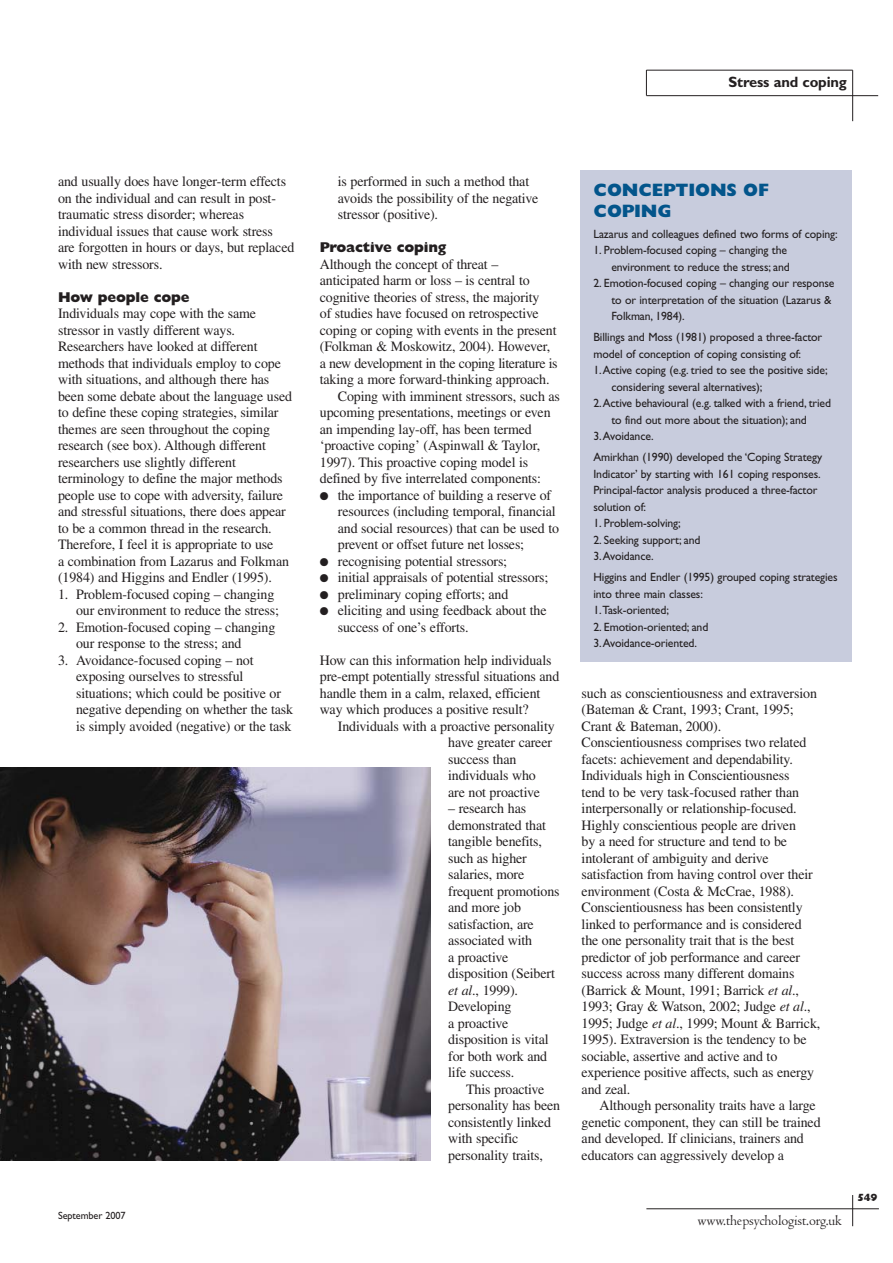
<style>
.page{position:relative;width:893px;height:1263px;background:#fff}
.page>*{position:absolute;margin:0;border:0;box-sizing:border-box;transform-origin:0 0}
.t1{font:800 18px/21px "Gill Sans Std";letter-spacing:-.005em;color:#03558b}
.t2{font:15px "Centaur MT Std";letter-spacing:-.01em;color:#231f20}
.t3{font:700 15px "Gill Sans Std";letter-spacing:-.01em;color:#231f20}
.t4{font:14.25px/16.5px "Times LT Std";letter-spacing:-.01em;color:#231f20}
.t5{font:800 14.25px "Gill Sans Std";letter-spacing:-.015em;color:#231f20}
.t6{font:12px/16.5px "Gill Sans Std";letter-spacing:-.01em;color:#231f20}
.t7{font:10.5px "Gill Sans Std";letter-spacing:-.01em;color:#231f20}
.t8{font:800 10.5px "Gill Sans Std";color:#231f20}
.s1{font-style:italic}
</style>
<div class="page">
<hr style="left:646px;top:1208px;width:233px;height:1px;background:#231f20">
<hr style="left:852px;top:1195px;width:1px;height:31px;background:#231f20">
<hr style="left:646px;top:95px;width:232px;height:1px;background:#231f20">
<hr style="left:646px;top:70px;width:207px;height:1px;background:#231f20">
<svg style="left:646px;top:70px;width:1px;height:26px"></svg>
<hr style="left:852px;top:70px;width:1px;height:51px;background:#231f20">
<div style="left:580px;top:170px;width:272px;height:492px;background:#c8ccdd"></div>
<img style="left:0;top:767px;width:430px;height:393px">
<p class="t3" style="left:728px;top:76px;width:120px">Stress and coping</p>
<p class="t4" style="left:58px;top:174px;width:238px">and usually does have longer-term effects on the individual and can result in post&shy;traumatic stress disorder; whereas individual issues that cause work stress<br>are forgotten in hours or days, but replaced with new stressors.</p>
<p class="t5" style="left:58px;top:291px;width:133px">How people cope</p>
<p class="t4" style="left:58px;top:306px;width:235px">Individuals may cope with the same stressor in vastly different ways.<br>Researchers have looked at different methods that individuals employ to cope with situations, and although there has been some debate about the language used to define these coping strategies, similar themes are seen throughout the coping research (see box). Although different researchers use slightly different terminology to define the major methods people use to cope with adversity, failure and stressful situations, there does appear to be a common thread in the research.<br>Therefore, I feel it is appropriate to use<br>a combination from Lazarus and Folkman (1984) and Higgins and Endler (1995).</p>
<p class="t4" style="left:76px;top:587px;width:204px;text-indent:-18px">1. Problem-focused coping – changing our environment to reduce the stress;</p>
<p class="t4" style="left:76px;top:620px;width:201px;text-indent:-18px">2. Emotion-focused coping – changing our response to the stress; and</p>
<p class="t4" style="left:76px;top:653px;width:219px;text-indent:-18px">3. Avoidance-focused coping – not exposing ourselves to stressful situations; which could be positive or negative depending on whether the task is simply avoided (negative) or the task</p>
<p class="t7" style="left:58px;top:1211px;width:69px">September 2007</p>
<p class="t4" style="left:338px;top:174px;width:202px">is performed in such a method that avoids the possibility of the negative stressor (positive).</p>
<p class="t5" style="left:320px;top:242px;width:128px">Proactive coping</p>
<p class="t4" style="left:320px;top:257px;width:180px">Although the concept of threat –</p>
<p class="t4" style="left:320px;top:273px;width:211px">anticipated harm or loss – is central to</p>
<p class="t4" style="left:320px;top:290px;width:221px">cognitive theories of stress, the majority</p>
<p class="t4" style="left:320px;top:306px;width:220px">of studies have focused on retrospective</p>
<p class="t4" style="left:320px;top:323px;width:238px">coping or coping with events in the present</p>
<p class="t4" style="left:320px;top:339px;width:232px">(Folkman &amp; Moskowitz, 2004). However,</p>
<p class="t4" style="left:320px;top:356px;width:239px">a new development in the coping literature is</p>
<p class="t4" style="left:320px;top:372px;width:231px">taking a more forward-thinking approach.</p>
<p class="t4" style="left:338px;top:389px;width:224px">Coping with imminent stressors, such as</p>
<p class="t4" style="left:320px;top:405px;width:232px">upcoming presentations, meetings or even</p>
<p class="t4" style="left:320px;top:422px;width:213px">an impending lay-off, has been termed</p>
<p class="t4" style="left:320px;top:438px;width:222px">‘proactive coping’ (Aspinwall &amp; Taylor,</p>
<p class="t4" style="left:320px;top:455px;width:210px">1997). This proactive coping model is</p>
<p class="t4" style="left:320px;top:471px;width:223px">defined by five interrelated components:</p>
<p class="t4" style="left:338px;top:488px;width:223px;text-indent:-18px">● the importance of building a reserve of resources (including temporal, financial and social resources) that can be used to prevent or offset future net losses;</p>
<p class="t4" style="left:320px;top:554px;width:189px">● recognising potential stressors;</p>
<p class="t4" style="left:320px;top:570px;width:230px">● initial appraisals of potential stressors;</p>
<p class="t4" style="left:320px;top:587px;width:190px">● preliminary coping efforts; and</p>
<p class="t4" style="left:338px;top:603px;width:210px;text-indent:-18px">● eliciting and using feedback about the success of one’s efforts.</p>
<p class="t4" style="left:320px;top:653px;width:241px">How can this information help individuals pre-empt potentially stressful situations and handle them in a calm, relaxed, efficient way which produces a positive result?</p>
<p class="t4" style="left:448px;top:719px;width:108px;text-indent:-110px">Individuals with a proactive personality have greater career success than individuals who are not proactive</p>
<p class="t4" style="left:448px;top:801px;width:113px">– research has demonstrated that tangible benefits, such as higher salaries, more frequent promotions and more job satisfaction, are associated with<br>a proactive disposition (Seibert <span class="s1">et al</span>., 1999).<br>Developing<br>a proactive disposition is vital for both work and life success.</p>
<p class="t4" style="left:448px;top:1082px;width:114px;text-indent:18px">This proactive personality has been consistently linked with specific personality traits,</p>
<p class="t1" style="left:593px;top:181px;width:177px">CONCEPTIONS OF<br>COPING</p>
<p class="t6" style="left:593px;top:227px;width:246px">Lazarus and colleagues defined two forms of coping:</p>
<p class="t6" style="left:593px;top:243px;width:198px;text-align:right">1. Problem-focused coping – changing the environment to reduce the stress; and</p>
<p class="t6" style="left:611px;top:276px;width:225px;text-indent:-18px">2. Emotion-focused coping – changing our response to or interpretation of the situation (Lazarus &amp;<br>Folkman, 1984).</p>
<p class="t6" style="left:593px;top:330px;width:230px">Billings and Moss (1981) proposed a three-factor</p>
<p class="t6" style="left:593px;top:347px;width:209px">model of conception of coping consisting of:</p>
<p class="t6" style="left:593px;top:363px;width:236px">1.Active coping (e.g. tried to see the positive side;</p>
<p class="t6" style="left:611px;top:380px;width:153px">considering several alternatives);</p>
<p class="t6" style="left:593px;top:396px;width:239px">2.Active behavioural (e.g. talked with a friend, tried</p>
<p class="t6" style="left:611px;top:413px;width:197px">to find out more about the situation); and</p>
<p class="t6" style="left:593px;top:429px;width:62px">3.Avoidance.</p>
<p class="t6" style="left:593px;top:450px;width:230px">Amirkhan (1990) developed the ‘Coping Strategy Indicator’ by starting with 161 coping responses.<br>Principal-factor analysis produced a three-factor solution of:</p>
<p class="t6" style="left:593px;top:516px;width:89px">1. Problem-solving;</p>
<p class="t6" style="left:593px;top:533px;width:108px">2. Seeking support; and<br>3.Avoidance.</p>
<p class="t6" style="left:593px;top:570px;width:246px">Higgins and Endler (1995) grouped coping strategies into three main classes:<br>1.Task-oriented;</p>
<p class="t6" style="left:593px;top:620px;width:116px">2. Emotion-oriented; and<br>3.Avoidance-oriented.</p>
<p class="t4" style="left:582px;top:686px;width:240px">such as conscientiousness and extraversion (Bateman &amp; Crant, 1993; Crant, 1995; Crant &amp; Bateman, 2000).<br>Conscientiousness comprises two related facets: achievement and dependability.<br>Individuals high in Conscientiousness<br>tend to be very task-focused rather than interpersonally or relationship-focused.<br>Highly conscientious people are driven<br>by a need for structure and tend to be intolerant of ambiguity and derive satisfaction from having control over their environment (Costa &amp; McCrae, 1988).<br>Conscientiousness has been consistently linked to performance and is considered the one personality trait that is the best predictor of job performance and career success across many different domains (Barrick &amp; Mount, 1991; Barrick <span class="s1">et al</span>., 1993; Gray &amp; Watson, 2002; Judge <span class="s1">et al</span>., 1995; Judge <span class="s1">et al</span>., 1999; Mount &amp; Barrick, 1995). Extraversion is the tendency to be sociable, assertive and active and to experience positive affects, such as energy and zeal.</p>
<p class="t4" style="left:582px;top:1098px;width:241px;text-indent:18px">Although personality traits have a large genetic component, they can still be trained and developed. If clinicians, trainers and educators can aggressively develop a</p>
<p class="t2" style="left:698px;top:1215px;width:146px">www.thepsychologist.org.uk</p>
<p class="t8" style="left:857px;top:1193px;width:22px">549</p>
</div>
